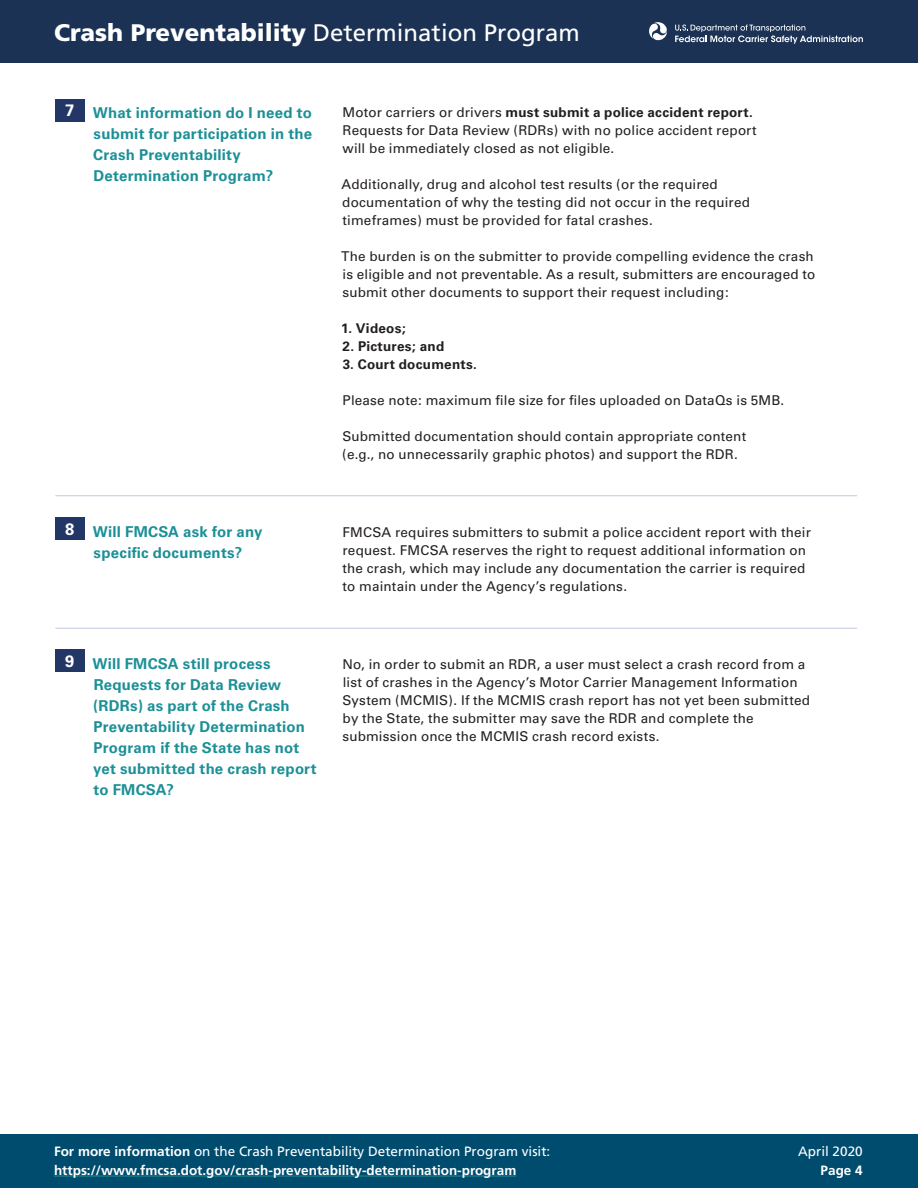
<style>
.page{position:relative;width:918px;height:1188px;background:#fff}
.page>*{position:absolute;margin:0;border:0;box-sizing:border-box;transform-origin:0 0}
.t1{font:24px "Frutiger";color:#fff}
.t2{font:700 15px/21px "Univers";letter-spacing:.015em;color:#1c9097}
.BT{font:13.5px/18px "Univers";letter-spacing:.01em;color:#231f20}
.t3{font:700 13.5px/18.8px "Frutiger";color:#fff}
.BT-2{font:700 13.5px "Univers";letter-spacing:.02em;color:#231f20}
.t4{font:13.5px "Frutiger";color:#fff}
.s1{font-weight:900}
.s2{font-size:16.5px;color:#fff}
.s3{font-weight:700}
.s4{font-weight:400}
</style>
<div class="page">
<div style="left:0;top:0;width:918px;height:63px;background:#1b3254"></div>
<div style="left:0;top:1134px;width:918px;height:54px;background:#004c6e"></div>
<hr style="left:54px;top:1176px;width:462px;height:1px;background:#1c9097">
<svg style="left:649px;top:22px;width:18px;height:19px"></svg>
<svg style="left:675px;top:25px;width:188px;height:19px"></svg>
<div style="left:55px;top:99px;width:29px;height:22px;background:#233767"></div>
<hr style="left:55px;top:495px;width:802px;height:1px;background:#c3cae1">
<div style="left:55px;top:517px;width:29px;height:23px;background:#233767"></div>
<hr style="left:55px;top:628px;width:802px;height:1px;background:#c3cae1">
<div style="left:55px;top:650px;width:29px;height:22px;background:#233767"></div>
<h1 class="t1" style="left:54px;top:18px;width:527px"><span class="s1">Crash Preventability</span> Determination Program</h1>
<p class="t2" style="left:93px;top:103px;width:221px;text-indent:-28px"><span class="s2">7</span> What information do I need to submit for participation in the<br>Crash Preventability<br>Determination Program?</p>
<p class="t2" style="left:65px;top:521px;width:199px;text-align:center"><span class="s2">8</span> Will FMCSA ask for any specific documents?</p>
<p class="BT" style="left:343px;top:104px;width:416px">Motor carriers or drivers <span class="s3">must submit a police accident report.<br></span>Requests for Data Review (RDRs) with no police accident report will be immediately closed as not eligible.</p>
<p class="BT" style="left:342px;top:176px;width:410px">Additionally, drug and alcohol test results (or the required documentation of why the testing did not occur in the required timeframes) must be provided for fatal crashes.</p>
<p class="BT" style="left:341px;top:248px;width:476px;text-align:justify">The burden is on the submitter to provide compelling evidence the crash is eligible and not preventable. As a result, submitters are encouraged to submit other documents to support their request including:</p>
<p class="BT-2" style="left:341px;top:321px;width:66px">1. Videos;</p>
<p class="BT-2" style="left:343px;top:339px;width:103px">2. Pictures; and</p>
<p class="BT-2" style="left:343px;top:357px;width:136px">3. Court documents.</p>
<p class="BT" style="left:343px;top:392px;width:443px">Please note: maximum file size for files uploaded on DataQs is 5MB.</p>
<p class="BT" style="left:342px;top:428px;width:405px">Submitted documentation should contain appropriate content (e.g., no unnecessarily graphic photos) and support the RDR.</p>
<p class="BT" style="left:342px;top:523px;width:470px">FMCSA requires submitters to submit a police accident report with their request. FMCSA reserves the right to request additional information on the crash, which may include any documentation the carrier is required to maintain under the Agency’s regulations.</p>
<p class="t2" style="left:93px;top:653px;width:225px;text-indent:-28px"><span class="s2">9</span> Will FMCSA still process<br>Requests for Data Review (RDRs) as part of the Crash<br>Preventability Determination<br>Program if the State has not yet submitted the crash report to FMCSA?</p>
<p class="BT" style="left:342px;top:655px;width:469px">No, in order to submit an RDR, a user must select a crash record from a list of crashes in the Agency’s Motor Carrier Management Information System (MCMIS). If the MCMIS crash report has not yet been submitted by the State, the submitter may save the RDR and complete the submission once the MCMIS crash record exists.</p>
<p class="t3" style="left:54px;top:1142px;width:498px">For more information <span class="s4">on the Crash Preventability Determination Program visit: </span>https://www.fmcsa.dot.gov/crash-preventability-determination-program</p>
<p class="t4" style="left:798px;top:1143px;width:66px">April 2020</p>
<p class="t3" style="left:821px;top:1161px;width:44px">Page 4</p>
</div>
